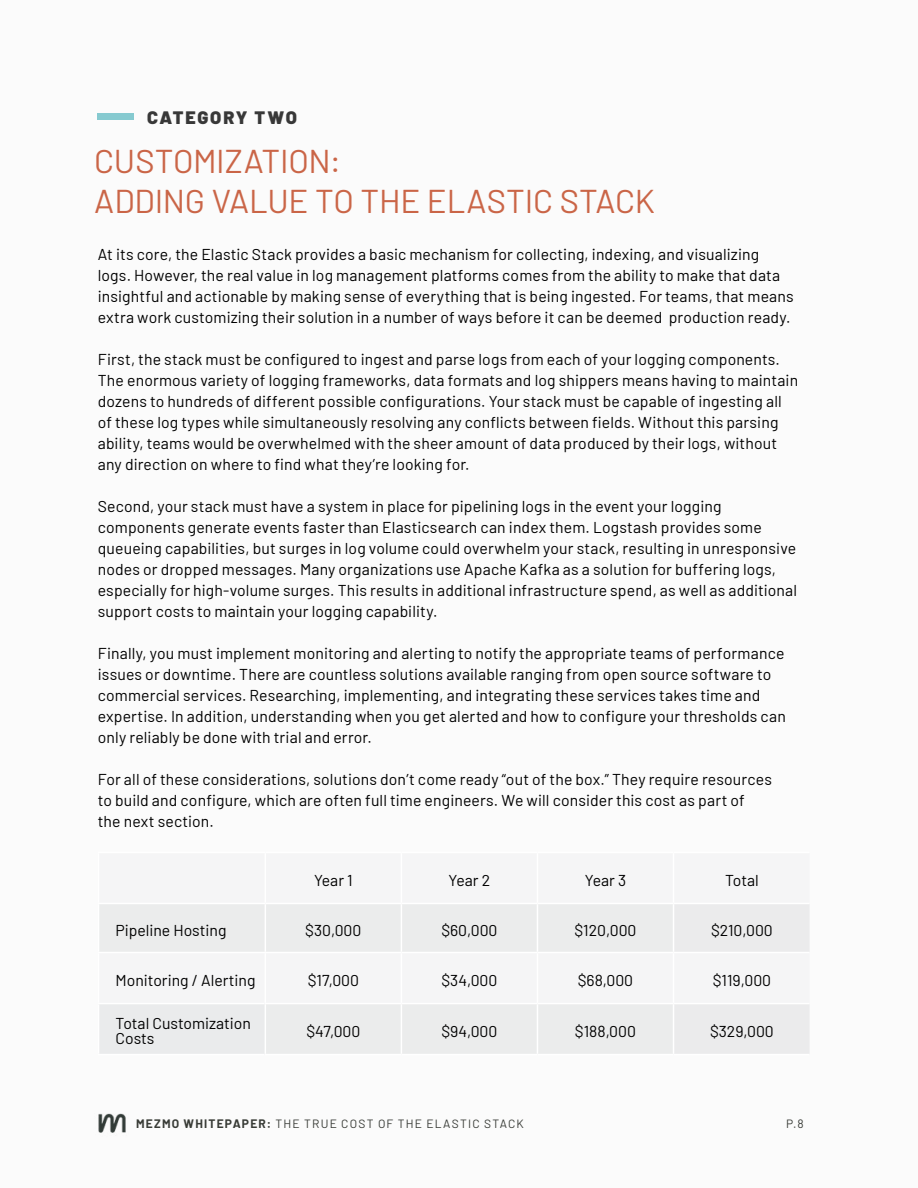
<style>
.page{position:relative;width:918px;height:1188px;background:#fbfbfb}
.page>*{position:absolute;margin:0;border:0;box-sizing:border-box;transform-origin:0 0}
.t1{font:33px/39.6px "Barlow";letter-spacing:-.01em;color:#ca6547}
.t2{font:900 18px "Barlow";letter-spacing:.095em;color:#383838}
.t3{font:15.75px/21px "Barlow";letter-spacing:.01em;color:#000}
.t4{font:12px "Barlow";letter-spacing:.105em;color:#383b36}
.s1{font-weight:700}
</style>
<div class="page">
<div style="left:98px;top:114px;width:36px;height:6px;background:#86cad0"></div>
<svg style="left:99px;top:904px;width:574px;height:150px;fill:#ebecec"></svg>
<svg style="left:674px;top:904px;width:135px;height:150px"></svg>
<div style="left:99px;top:1004px;width:166px;height:51px;background:#eaebec"></div>
<hr style="left:98px;top:852px;width:167px;height:1px;background:#fff">
<hr style="left:98px;top:853px;width:1px;height:50px;background:#fff">
<hr style="left:265px;top:852px;width:136px;height:1px;background:#fff">
<hr style="left:265px;top:853px;width:1px;height:50px;background:#fff">
<hr style="left:401px;top:852px;width:136px;height:1px;background:#fff">
<hr style="left:401px;top:853px;width:1px;height:50px;background:#fff">
<hr style="left:537px;top:852px;width:137px;height:1px;background:#fff">
<hr style="left:537px;top:853px;width:1px;height:50px;background:#fff">
<hr style="left:674px;top:852px;width:136px;height:1px;background:#fff">
<hr style="left:673px;top:853px;width:1px;height:50px;background:#fff">
<hr style="left:98px;top:903px;width:167px;height:1px;background:#fff">
<hr style="left:98px;top:904px;width:1px;height:48px;background:#fff">
<hr style="left:265px;top:903px;width:136px;height:1px;background:#fff">
<hr style="left:265px;top:904px;width:1px;height:48px;background:#fff">
<hr style="left:401px;top:903px;width:136px;height:1px;background:#fff">
<hr style="left:401px;top:904px;width:1px;height:48px;background:#fff">
<hr style="left:537px;top:903px;width:137px;height:1px;background:#fff">
<hr style="left:537px;top:904px;width:1px;height:48px;background:#fff">
<hr style="left:674px;top:903px;width:136px;height:1px;background:#fff">
<hr style="left:673px;top:904px;width:1px;height:48px;background:#fff">
<hr style="left:98px;top:952px;width:168px;height:1px;background:#fff">
<hr style="left:98px;top:953px;width:1px;height:50px;background:#fff">
<hr style="left:98px;top:1003px;width:167px;height:1px;background:#fff">
<hr style="left:98px;top:1004px;width:1px;height:50px;background:#fff">
<hr style="left:98px;top:1054px;width:167px;height:1px;background:#fff">
<hr style="left:265px;top:952px;width:136px;height:1px;background:#fff">
<hr style="left:265px;top:953px;width:1px;height:50px;background:#fff">
<hr style="left:401px;top:952px;width:136px;height:1px;background:#fff">
<hr style="left:401px;top:953px;width:1px;height:50px;background:#fff">
<hr style="left:537px;top:952px;width:137px;height:1px;background:#fff">
<hr style="left:537px;top:953px;width:1px;height:50px;background:#fff">
<hr style="left:674px;top:952px;width:136px;height:1px;background:#fff">
<hr style="left:673px;top:953px;width:1px;height:50px;background:#fff">
<hr style="left:265px;top:1003px;width:136px;height:1px;background:#fff">
<hr style="left:265px;top:1004px;width:1px;height:50px;background:#fff">
<hr style="left:401px;top:1003px;width:136px;height:1px;background:#fff">
<hr style="left:401px;top:1004px;width:1px;height:50px;background:#fff">
<hr style="left:537px;top:1003px;width:137px;height:1px;background:#fff">
<hr style="left:537px;top:1004px;width:1px;height:50px;background:#fff">
<hr style="left:674px;top:1003px;width:136px;height:1px;background:#fff">
<hr style="left:673px;top:1004px;width:1px;height:50px;background:#fff">
<hr style="left:265px;top:1054px;width:136px;height:1px;background:#fff">
<hr style="left:401px;top:1054px;width:136px;height:1px;background:#fff">
<hr style="left:537px;top:1054px;width:137px;height:1px;background:#fff">
<hr style="left:674px;top:1054px;width:136px;height:1px;background:#fff">
<img style="left:98px;top:1113px;width:28px;height:20px">
<p class="t2" style="left:147px;top:104px;width:151px">CATEGORY TWO</p>
<h1 class="t1" style="left:94px;top:139px;width:562px">CUSTOMIZATION:<br>ADDING VALUE TO THE ELASTIC STACK</h1>
<p class="t3" style="left:98px;top:243px;width:697px">At its core, the Elastic Stack provides a basic mechanism for collecting, indexing, and visualizing logs. However, the real value in log management platforms comes from the ability to make that data insightful and actionable by making sense of everything that is being ingested. For teams, that means extra work customizing their solution in a number of ways before it can be deemed production ready.</p>
<p class="t3" style="left:98px;top:348px;width:702px">First, the stack must be configured to ingest and parse logs from each of your logging components.<br>The enormous variety of logging frameworks, data formats and log shippers means having to maintain dozens to hundreds of different possible configurations. Your stack must be capable of ingesting all of these log types while simultaneously resolving any conflicts between fields. Without this parsing ability, teams would be overwhelmed with the sheer amount of data produced by their logs, without any direction on where to find what they’re looking for.</p>
<p class="t3" style="left:98px;top:495px;width:701px">Second, your stack must have a system in place for pipelining logs in the event your logging components generate events faster than Elasticsearch can index them. Logstash provides some queueing capabilities, but surges in log volume could overwhelm your stack, resulting in unresponsive nodes or dropped messages. Many organizations use Apache Kafka as a solution for buffering logs, especially for high-volume surges. This results in additional infrastructure spend, as well as additional support costs to maintain your logging capability.</p>
<p class="t3" style="left:98px;top:642px;width:690px">Finally, you must implement monitoring and alerting to notify the appropriate teams of performance issues or downtime. There are countless solutions available ranging from open source software to commercial services. Researching, implementing, and integrating these services takes time and expertise. In addition, understanding when you get alerted and how to configure your thresholds can only reliably be done with trial and error.</p>
<p class="t3" style="left:98px;top:768px;width:676px">For all of these considerations, solutions don’t come ready “out of the box.” They require resources to build and configure, which are often full time engineers. We will consider this cost as part of<br>the next section.</p>
<p class="t3" style="left:314px;top:868px;width:40px">Year 1</p>
<p class="t3" style="left:449px;top:868px;width:43px">Year 2</p>
<p class="t3" style="left:585px;top:868px;width:43px">Year 3</p>
<p class="t3" style="left:725px;top:868px;width:35px">Total</p>
<p class="t3" style="left:116px;top:918px;width:112px">Pipeline Hosting</p>
<p class="t3" style="left:305px;top:918px;width:58px">$30,000</p>
<p class="t3" style="left:441px;top:918px;width:58px">$60,000</p>
<p class="t3" style="left:575px;top:918px;width:63px">$120,000</p>
<p class="t3" style="left:711px;top:918px;width:63px">$210,000</p>
<p class="t3" style="left:116px;top:969px;width:141px">Monitoring / Alerting</p>
<p class="t3" style="left:308px;top:969px;width:53px">$17,000</p>
<p class="t3" style="left:441px;top:969px;width:57px">$34,000</p>
<p class="t3" style="left:578px;top:969px;width:57px">$68,000</p>
<p class="t3" style="left:713px;top:969px;width:60px">$119,000</p>
<p class="t3" style="left:116px;top:1015px;width:137px;line-height:15px">Total Customization<br>Costs</p>
<p class="t3" style="left:306px;top:1020px;width:56px">$47,000</p>
<p class="t3" style="left:441px;top:1020px;width:58px">$94,000</p>
<p class="t3" style="left:575px;top:1020px;width:63px">$188,000</p>
<p class="t3" style="left:710px;top:1020px;width:65px">$329,000</p>
<p class="t4" style="left:136px;top:1115px;width:389px"><span class="s1">MEZMO WHITEPAPER:</span> THE TRUE COST OF THE ELASTIC STACK</p>
<p class="t4" style="left:786px;top:1115px;width:19px">P.8</p>
</div>
